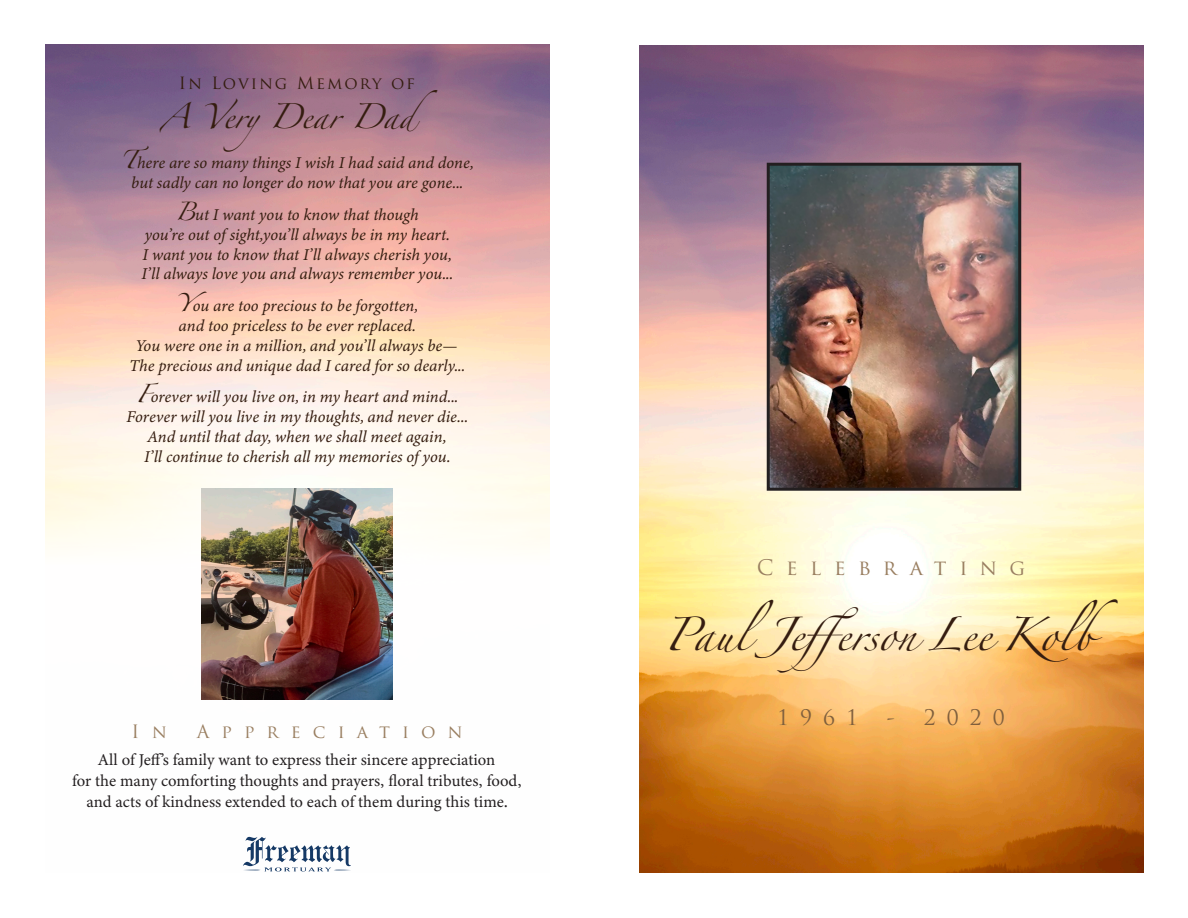
<style>
.page{position:relative;width:1188px;height:918px;background:#fff}
.page>*{position:absolute;margin:0;border:0;box-sizing:border-box;transform-origin:0 0}
.t1{font:30px "Zapfino";color:#351d10}
.t2{font:22.5px "Zapfino";color:#351d10}
.t3{font:21px "Trajan Pro";letter-spacing:.6em;color:#997e60}
.t4{font:21px "Trajan Pro";letter-spacing:.525em;color:#7f5f3d}
.t5{font:18px "Trajan Pro";letter-spacing:.675em;color:#997e60}
.t6{font:italic 16.5px "Minion Variable Concept";color:#351d10}
.t7{font:16.5px "Minion Variable Concept";color:#231f20}
.t8{font:16.5px "Trajan Pro";letter-spacing:.115em;color:#351d10}
.s1{font-family:"Zapfino";font-style:normal}
</style>
<div class="page">
<img style="left:45px;top:45px;width:504px;height:792px">
<img style="left:639px;top:45px;width:504px;height:828px">
<img style="left:771px;top:167px;width:246px;height:320px">
<div style="left:767px;top:163px;width:254px;height:328px;border:3px solid #231f20"></div>
<svg style="left:243px;top:837px;width:108px;height:35px"></svg>
<img style="left:202px;top:488px;width:190px;height:211px">
<svg style="left:777px;top:607px;width:81px;height:66px;background:#feebbe"></svg>
<p class="t8" style="left:179px;top:72px;width:238px">In Loving Memory of</p>
<p class="t2" style="left:161px;top:107px;width:279px">A VeryDear Dad</p>
<p class="t6" style="left:121px;top:152px;width:354px"><span class="s1">T</span>here are so many things I wish I had said and done,</p>
<p class="t6" style="left:131px;top:171px;width:333px">but sadly can no longer do now that you are gone...</p>
<p class="t6" style="left:175px;top:203px;width:245px"><span class="s1">B</span>ut I want you to know that though</p>
<p class="t6" style="left:145px;top:223px;width:306px">you’re out of sight,you’ll always be in my heart.</p>
<p class="t6" style="left:142px;top:243px;width:310px">I want you to know that I’ll always cherish you,</p>
<p class="t6" style="left:141px;top:263px;width:313px">I’ll always love you and always remember you...</p>
<p class="t6" style="left:176px;top:294px;width:243px"><span class="s1">Y</span>ou are too precious to be forgotten,</p>
<p class="t6" style="left:179px;top:314px;width:238px">and too priceless to be ever replaced.</p>
<p class="t6" style="left:136px;top:334px;width:323px">You were one in a million, and you’ll always be—</p>
<p class="t6" style="left:129px;top:354px;width:337px">The precious and unique dad I cared for so dearly...</p>
<p class="t6" style="left:136px;top:386px;width:323px"><span class="s1">F</span>orever will you live on, in my heart and mind...</p>
<p class="t6" style="left:126px;top:405px;width:343px">Forever will you live in my thoughts, and never die...</p>
<p class="t6" style="left:148px;top:425px;width:300px">And until that day, when we shall meet again,</p>
<p class="t6" style="left:144px;top:445px;width:307px">I’ll continue to cherish all my memories of you.</p>
<p class="t5" style="left:132px;top:720px;width:37px">I n</p>
<p class="t5" style="left:197px;top:720px;width:267px">Appreciation</p>
<p class="t7" style="left:99px;top:748px;width:398px">All of Jeff’s family want to express their sincere appreciation</p>
<p class="t7" style="left:72px;top:769px;width:451px">for the many comforting thoughts and prayers, floral tributes, food,</p>
<p class="t7" style="left:86px;top:790px;width:423px">and acts of kindness extended to each of them during this time.</p>
<p class="t3" style="left:757px;top:554px;width:270px">Celebrating</p>
<p class="t1" style="left:664px;top:622px;width:455px">PaulJe erson Lee Kolb</p>
<p class="t4" style="left:777px;top:704px;width:82px">1961</p>
<p class="t4" style="left:887px;top:704px;width:119px">- 2020</p>
</div>
